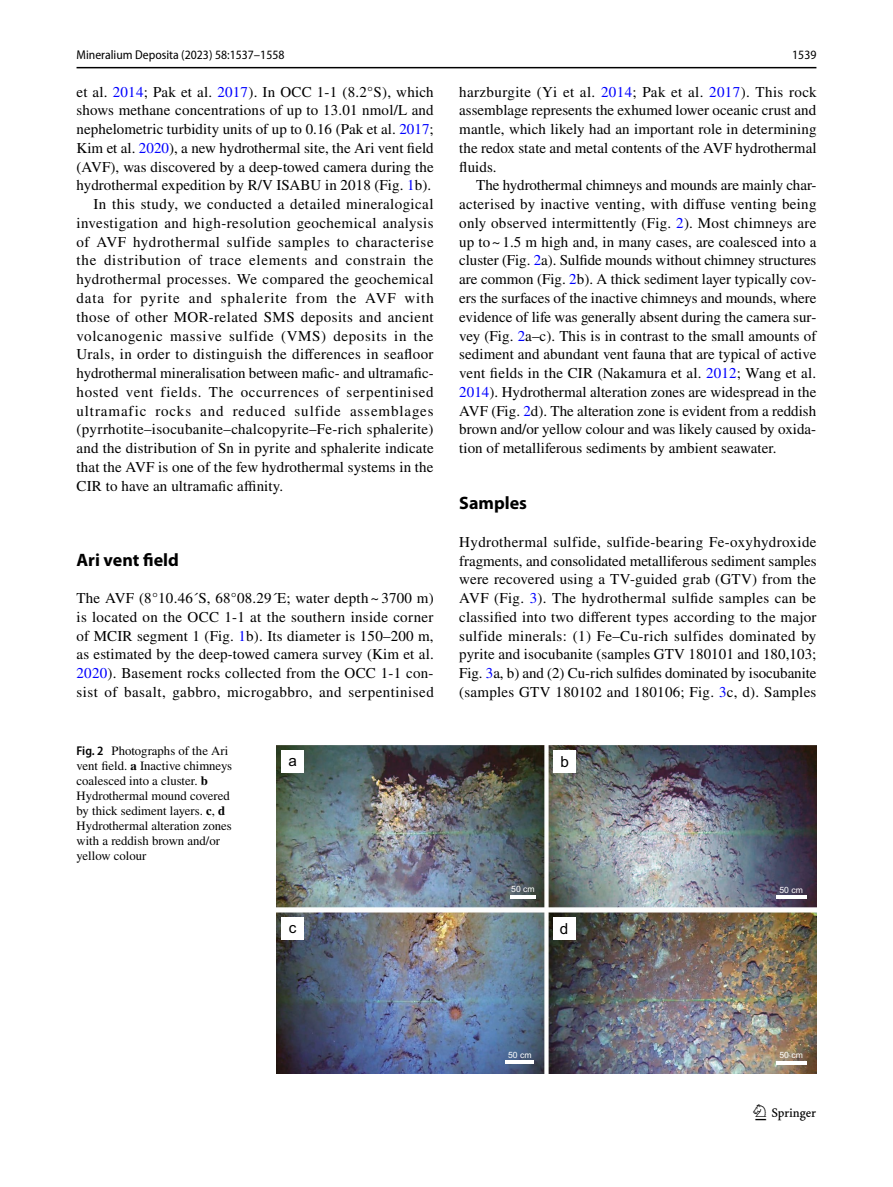
<style>
.page{position:relative;width:893px;height:1187px;background:#fff}
.page>*{position:absolute;margin:0;border:0;box-sizing:border-box;transform-origin:0 0}
.t1{font:22.5px "Springnew Regular 3";color:#000}
.t2{font:700 18px "Myriad Pro";color:#000}
.t3{font:15.3px "Arial 2";color:#000}
.t4{font:15px/18.8px "STIX";letter-spacing:.02em;color:#000;text-align:justify}
.t5{font:15px "STIX";letter-spacing:.04em;color:#000}
.t6{font:15px "STIX";color:#000}
.t7{font:15px "STIX";letter-spacing:.045em;color:#000}
.t8{font:15px "STIX";letter-spacing:.06em;color:#000}
.t9{font:15px "STIX";letter-spacing:.055em;color:#000}
.t10{font:12.75px/15px "STIX";color:#000}
.t11{font:semi-condensed 12.75px "Myriad Pro";color:#000}
.t12{font:8.7px "Arial 2";color:#fff}
.s1{color:#00f}
.s2{font-family:"Myriad Pro";font-weight:600;font-stretch:semi-condensed}
.s3{font-weight:700}
</style>
<div class="page">
<hr style="left:77px;top:67px;width:739px;height:1px;background:#000">
<img style="left:276px;top:745px;width:540px;height:328px">
<hr style="left:776px;top:895px;width:30px;height:3px;background:#fff">
<svg style="left:510px;top:894px;width:26px;height:4px"></svg>
<svg style="left:776px;top:1060px;width:30px;height:4px"></svg>
<hr style="left:505px;top:1060px;width:29px;height:3px;background:#fff">
<div style="left:281px;top:750px;width:23px;height:22px;background:#fff"></div>
<div style="left:553px;top:750px;width:23px;height:22px;background:#fff"></div>
<div style="left:281px;top:916px;width:23px;height:23px;background:#fff"></div>
<div style="left:553px;top:916px;width:23px;height:23px;background:#fff"></div>
<p class="t11" style="left:77px;top:48px;width:209px">Mineralium Deposita (2023) 58:1537–1558</p>
<p class="t11" style="left:792px;top:48px;width:26px">1539</p>
<p class="t4" style="left:77px;top:83px;width:359px">et al. <span class="s1">2014</span>; Pak et al. <span class="s1">2017</span>). In OCC 1-1 (8.2°S), which</p>
<p class="t4" style="left:77px;top:102px;width:359px">shows methane concentrations of up to 13.01 nmol/L and</p>
<p class="t4" style="left:77px;top:121px;width:359px">nephelometric turbidity units of up to 0.16 (Pak et al. <span class="s1">2017</span>;</p>
<p class="t6" style="left:77px;top:137px;width:359px">Kim et al. <span class="s1">2020</span>), a new hydrothermal site, the Ari vent field</p>
<p class="t4" style="left:77px;top:158px;width:359px">(AVF), was discovered by a deep-towed camera during the</p>
<p class="t4" style="left:77px;top:177px;width:356px">hydrothermal expedition by R/V ISABU in 2018 (Fig. <span class="s1">1</span>b).</p>
<p class="t4" style="left:94px;top:196px;width:341px">In this study, we conducted a detailed mineralogical</p>
<p class="t4" style="left:77px;top:214px;width:359px">investigation and high-resolution geochemical analysis</p>
<p class="t5" style="left:77px;top:231px;width:359px">of AVF hydrothermal sulfide samples to characterise</p>
<p class="t7" style="left:77px;top:250px;width:359px">the distribution of trace elements and constrain the</p>
<p class="t4" style="left:77px;top:271px;width:359px">hydrothermal processes. We compared the geochemical</p>
<p class="t9" style="left:77px;top:287px;width:359px">data for pyrite and sphalerite from the AVF with</p>
<p class="t4" style="left:77px;top:308px;width:359px">those of other MOR-related SMS deposits and ancient</p>
<p class="t5" style="left:77px;top:325px;width:358px">volcanogenic massive sulfide (VMS) deposits in the</p>
<p class="t4" style="left:77px;top:346px;width:358px">Urals, in order to distinguish the differences in seafloor</p>
<p class="t6" style="left:77px;top:362px;width:359px">hydrothermal mineralisation between mafic- and ultramafic-</p>
<p class="t5" style="left:77px;top:381px;width:359px">hosted vent fields. The occurrences of serpentinised</p>
<p class="t8" style="left:77px;top:400px;width:359px">ultramafic rocks and reduced sulfide assemblages</p>
<p class="t4" style="left:77px;top:421px;width:358px">(pyrrhotite–isocubanite–chalcopyrite–Fe-rich sphalerite)</p>
<p class="t4" style="left:77px;top:439px;width:359px">and the distribution of Sn in pyrite and sphalerite indicate</p>
<p class="t4" style="left:77px;top:458px;width:359px">that the AVF is one of the few hydrothermal systems in the</p>
<p class="t4" style="left:77px;top:477px;width:208px">CIR to have an ultramafic affinity.</p>
<p class="t2" style="left:77px;top:548px;width:104px">Ari vent field</p>
<p class="t4" style="left:77px;top:589px;width:359px">The AVF (8°10.46´S, 68°08.29´E; water depth ~ 3700 m) is located on the OCC 1-1 at the southern inside corner of MCIR segment 1 (Fig. <span class="s1">1</span>b). Its diameter is 150–200 m, as estimated by the deep-towed camera survey (Kim et al.<br><span class="s1">2020</span>). Basement rocks collected from the OCC 1-1 con&shy;sist of basalt, gabbro, microgabbro, and serpentinised</p>
<p class="t4" style="left:459px;top:83px;width:359px">harzburgite (Yi et al. <span class="s1">2014</span>; Pak et al. <span class="s1">2017</span>). This rock assemblage represents the exhumed lower oceanic crust and mantle, which likely had an important role in determining the redox state and metal contents of the AVF hydrothermal fluids.</p>
<p class="t4" style="left:459px;top:177px;width:359px;text-indent:17px">The hydrothermal chimneys and mounds are mainly char&shy;acterised by inactive venting, with diffuse venting being only observed intermittently (Fig. <span class="s1">2</span>). Most chimneys are up to~1.5 m high and, in many cases, are coalesced into a cluster (Fig. <span class="s1">2</span>a). Sulfide mounds without chimney structures are common (Fig. <span class="s1">2</span>b). A thick sediment layer typically cov&shy;ers the surfaces of the inactive chimneys and mounds, where evidence of life was generally absent during the camera sur&shy;vey (Fig. <span class="s1">2</span>a–c). This is in contrast to the small amounts of sediment and abundant vent fauna that are typical of active vent fields in the CIR (Nakamura et al. <span class="s1">2012</span>; Wang et al.<br><span class="s1">2014</span>). Hydrothermal alteration zones are widespread in the AVF (Fig. <span class="s1">2</span>d). The alteration zone is evident from a reddish brown and/or yellow colour and was likely caused by oxida&shy;tion of metalliferous sediments by ambient seawater.</p>
<p class="t2" style="left:459px;top:491px;width:69px">Samples</p>
<p class="t4" style="left:459px;top:533px;width:359px">Hydrothermal sulfide, sulfide-bearing Fe-oxyhydroxide fragments, and consolidated metalliferous sediment samples were recovered using a TV-guided grab (GTV) from the AVF (Fig. <span class="s1">3</span>). The hydrothermal sulfide samples can be classified into two different types according to the major sulfide minerals: (1) Fe–Cu-rich sulfides dominated by pyrite and isocubanite (samples GTV 180101 and 180,103; Fig. <span class="s1">3</span>a, b) and (2) Cu-rich sulfides dominated by isocubanite (samples GTV 180102 and 180106; Fig. <span class="s1">3</span>c, d). Samples</p>
<p class="t10" style="left:77px;top:744px;width:157px"><span class="s2">Fig. 2</span> Photographs of the Ari vent field. <span class="s3">a</span> Inactive chimneys coalesced into a cluster. <span class="s3">b<br></span>Hydrothermal mound covered by thick sediment layers. <span class="s3">c</span>, <span class="s3">d<br></span>Hydrothermal alteration zones with a reddish brown and/or yellow colour</p>
<p class="t3" style="left:288px;top:752px;width:10px">a</p>
<p class="t3" style="left:560px;top:753px;width:10px">b</p>
<p class="t12" style="left:511px;top:884px;width:25px">50 cm</p>
<p class="t12" style="left:779px;top:884px;width:25px">50 cm</p>
<p class="t3" style="left:289px;top:919px;width:9px">c</p>
<p class="t3" style="left:560px;top:919px;width:10px">d</p>
<p class="t12" style="left:508px;top:1049px;width:25px">50 cm</p>
<p class="t12" style="left:779px;top:1050px;width:25px">50 cm</p>
<h1 class="t1" style="left:755px;top:1104px;width:62px">1 3</h1>
</div>
